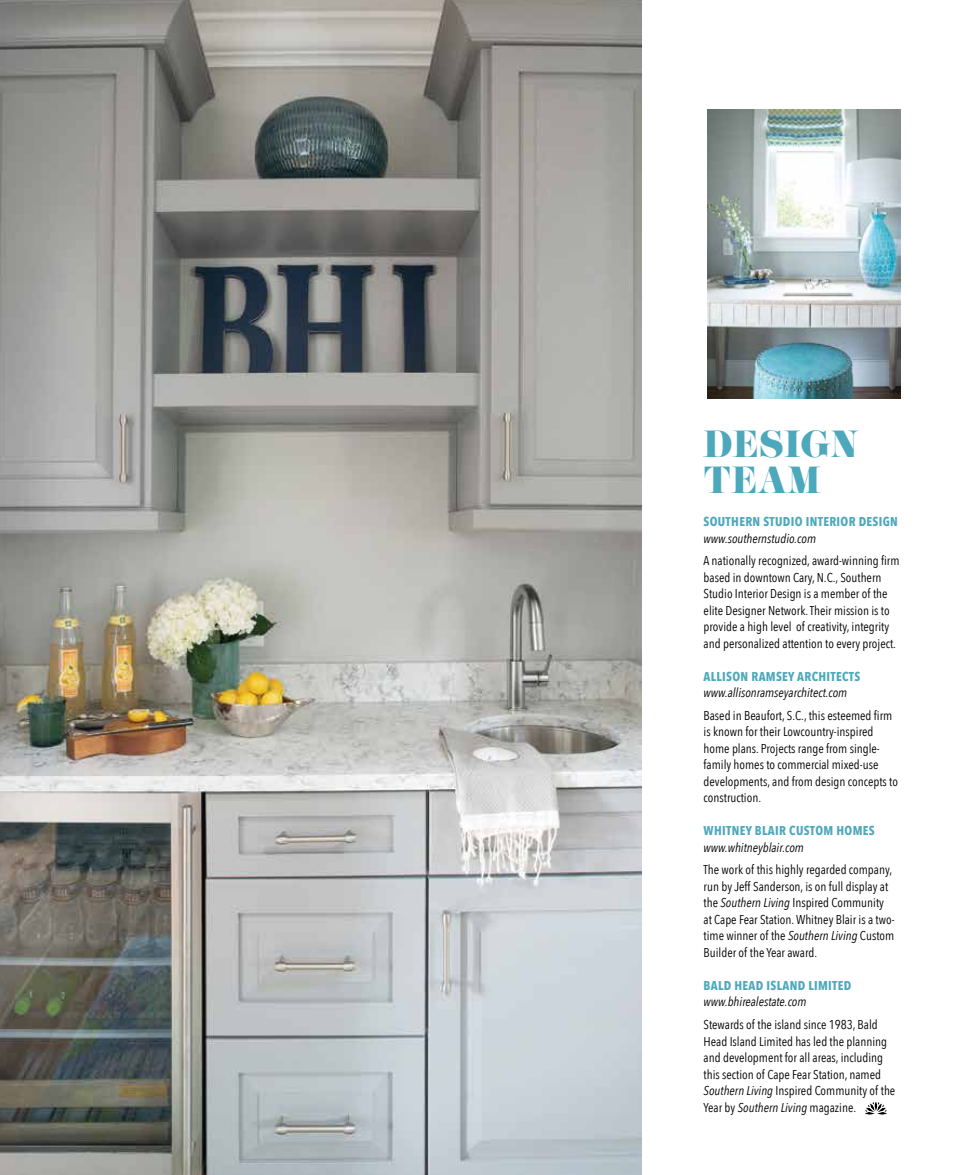
<style>
.page{position:relative;width:972px;height:1175px;background:#fff}
.page>*{position:absolute;margin:0;border:0;box-sizing:border-box;transform-origin:0 0}
.t1{font:33px/36px "Eloquent JF Pro";letter-spacing:.025em;color:#4da8bc}
.t2{font:12.75px/16.5px "Avenir Next Condensed";color:#000}
.t3{font:700 12.75px "Avenir Next Condensed";letter-spacing:.025em;color:#4da8bc}
.t4{font:italic 12.75px "Avenir Next Condensed";color:#000}
.s1{font-style:italic}
</style>
<div class="page">
<img style="left:707px;top:109px;width:193px;height:289px">
<svg style="left:865px;top:1102px;width:22px;height:13px"></svg>
<img style="left:0;top:0;width:642px;height:1174px">
<h1 class="t1" style="left:704px;top:428px;width:156px">DESIGN<br>TEAM</h1>
<p class="t3" style="left:704px;top:513px;width:196px">SOUTHERN STUDIO INTERIOR DESIGN</p>
<p class="t4" style="left:704px;top:530px;width:114px">www.southernstudio.com</p>
<p class="t2" style="left:704px;top:553px;width:197px">A nationally recognized, award-winning firm based in downtown Cary, N.C., Southern Studio Interior Design is a member of the elite Designer Network. Their mission is to provide a high level of creativity, integrity and personalized attention to every project.</p>
<p class="t3" style="left:704px;top:668px;width:158px">ALLISON RAMSEY ARCHITECTS</p>
<p class="t4" style="left:704px;top:684px;width:145px">www.allisonramseyarchitect.com</p>
<p class="t2" style="left:704px;top:707px;width:196px">Based in Beaufort, S.C., this esteemed firm is known for their Lowcountry-inspired home plans. Projects range from single&shy;family homes to commercial mixed-use developments, and from design concepts to construction.</p>
<p class="t3" style="left:704px;top:822px;width:173px">WHITNEY BLAIR CUSTOM HOMES</p>
<p class="t4" style="left:704px;top:839px;width:102px">www.whitneyblair.com</p>
<p class="t2" style="left:704px;top:862px;width:193px">The work of this highly regarded company, run by Jeff Sanderson, is on full display at the <span class="s1">Southern Living</span> Inspired Community at Cape Fear Station. Whitney Blair is a two&shy;time winner of the <span class="s1">Southern Living</span> Custom Builder of the Year award.</p>
<p class="t3" style="left:704px;top:977px;width:149px">BALD HEAD ISLAND LIMITED</p>
<p class="t4" style="left:704px;top:993px;width:104px">www.bhirealestate.com</p>
<p class="t2" style="left:704px;top:1016px;width:193px">Stewards of the island since 1983, Bald Head Island Limited has led the planning and development for all areas, including this section of Cape Fear Station, named <span class="s1">Southern Living</span> Inspired Community of the Year by <span class="s1">Southern Living</span> magazine.</p>
</div>
